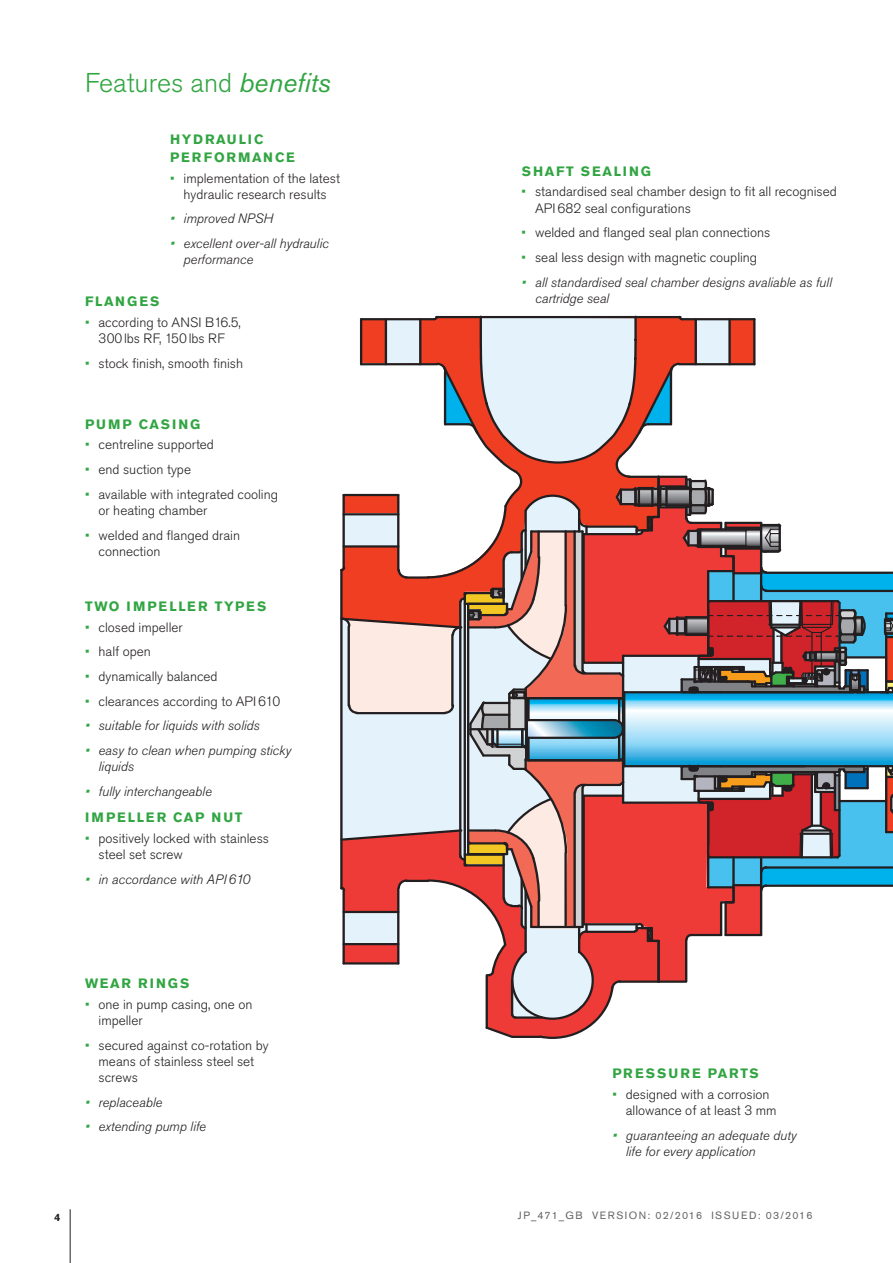
<style>
.page{position:relative;width:893px;height:1263px;background:#fff}
.page>*{position:absolute;margin:0;border:0;box-sizing:border-box;transform-origin:0 0}
.Headline__Large__gre{font:300 27px "Akzidenz Grotesk Pro";color:#32a543}
.Bullet_list__green_b{font:300 13.5px/16.2px "Akzidenz Grotesk Pro";color:#231f20}
.Bullet_list__green_b-2{font:italic 300 13.5px/16.2px "Akzidenz Grotesk Pro";color:#231f20}
.Headline__All_caps{font:700 13.5px/18px "Akzidenz Grotesk Pro";letter-spacing:.12em;color:#32a543}
.Headline__All_caps-2{font:700 13.5px "Akzidenz Grotesk Pro";letter-spacing:.14em;color:#32a543}
.Headline__All_caps-3{font:700 13.5px "Akzidenz Grotesk Pro";letter-spacing:.15em;color:#32a543}
.Page___version_no{font:10.5px "Akzidenz Grotesk Pro";letter-spacing:.14em;color:#636366}
.t1{font:700 10.5px "Akzidenz Grotesk Pro";color:#231f20}
.s1{font-weight:400;font-style:italic}
.s2{color:#32a543}
</style>
<div class="page">
<svg style="left:340px;top:316px;width:553px;height:723px"></svg>
<hr style="left:344px;top:513px;width:54px;height:2px;background:#231f20">
<hr style="left:344px;top:545px;width:54px;height:3px;background:#231f20">
<hr style="left:344px;top:911px;width:54px;height:2px;background:#231f20">
<hr style="left:344px;top:943px;width:54px;height:2px;background:#231f20">
<hr style="left:728px;top:319px;width:3px;height:45px;background:#231f20">
<hr style="left:695px;top:319px;width:2px;height:45px;background:#231f20">
<hr style="left:385px;top:319px;width:2px;height:45px;background:#231f20">
<hr style="left:419px;top:319px;width:2px;height:45px;background:#231f20">
<hr style="left:70px;top:1209px;width:1px;height:54px;background:#231f20">
<p class="Headline__Large__gre" style="left:85px;top:65px;width:247px">Features and <span class="s1">benefits</span></p>
<p class="Headline__All_caps" style="left:170px;top:130px;width:126px">HYDRAULIC<br>PERFORMANCE</p>
<p class="Bullet_list__green_b" style="left:170px;top:170px;width:171px;text-align:center"><span class="s2">•</span> implementation of the latest hydraulic research results</p>
<p class="Bullet_list__green_b-2" style="left:170px;top:211px;width:105px"><span class="s2">•</span> improved NPSH</p>
<p class="Bullet_list__green_b-2" style="left:184px;top:235px;width:147px;text-indent:-14px"><span class="s2">•</span> excellent over-all hydraulic performance</p>
<p class="Headline__All_caps" style="left:85px;top:292px;width:76px">FLANGES</p>
<p class="Bullet_list__green_b" style="left:85px;top:314px;width:157px;text-align:center"><span class="s2">•</span> according to ANSI B16.5,<br>300lbs RF, 150lbs RF</p>
<p class="Bullet_list__green_b" style="left:85px;top:355px;width:160px"><span class="s2">•</span> stock finish, smooth finish</p>
<p class="Headline__All_caps-3" style="left:85px;top:415px;width:117px">PUMP CASING</p>
<p class="Bullet_list__green_b" style="left:85px;top:437px;width:130px"><span class="s2">•</span> centreline supported</p>
<p class="Bullet_list__green_b" style="left:85px;top:461px;width:107px"><span class="s2">•</span> end suction type</p>
<p class="Bullet_list__green_b" style="left:99px;top:486px;width:181px;text-indent:-13px"><span class="s2">•</span> available with integrated cooling or heating chamber</p>
<p class="Bullet_list__green_b" style="left:99px;top:527px;width:143px;text-indent:-13px"><span class="s2">•</span> welded and flanged drain connection</p>
<p class="Headline__All_caps" style="left:85px;top:597px;width:183px">TWO IMPELLER TYPES</p>
<p class="Bullet_list__green_b" style="left:85px;top:619px;width:99px"><span class="s2">•</span> closed impeller</p>
<p class="Bullet_list__green_b" style="left:85px;top:643px;width:67px"><span class="s2">•</span> half open</p>
<p class="Bullet_list__green_b" style="left:85px;top:668px;width:134px"><span class="s2">•</span> dynamically balanced</p>
<p class="Bullet_list__green_b" style="left:85px;top:693px;width:197px"><span class="s2">•</span> clearances according to API610</p>
<p class="Bullet_list__green_b-2" style="left:85px;top:718px;width:176px"><span class="s2">•</span> suitable for liquids with solids</p>
<p class="Bullet_list__green_b-2" style="left:99px;top:742px;width:194px;text-indent:-13px"><span class="s2">•</span> easy to clean when pumping sticky liquids</p>
<p class="Bullet_list__green_b-2" style="left:85px;top:783px;width:128px"><span class="s2">•</span> fully interchangeable</p>
<p class="Headline__All_caps" style="left:85px;top:808px;width:159px">IMPELLER CAP NUT</p>
<p class="Bullet_list__green_b" style="left:99px;top:830px;width:172px;text-indent:-13px"><span class="s2">•</span> positively locked with stainless steel set screw</p>
<p class="Bullet_list__green_b-2" style="left:85px;top:871px;width:167px"><span class="s2">•</span> in accordance with API610</p>
<p class="Headline__All_caps-2" style="left:85px;top:975px;width:106px">WEAR RINGS</p>
<p class="Bullet_list__green_b" style="left:99px;top:996px;width:155px;text-indent:-13px"><span class="s2">•</span> one in pump casing, one on impeller</p>
<p class="Bullet_list__green_b" style="left:99px;top:1037px;width:172px;text-indent:-13px"><span class="s2">•</span> secured against co-rotation by means of stainless steel set screws</p>
<p class="Bullet_list__green_b-2" style="left:85px;top:1094px;width:79px"><span class="s2">•</span> replaceable</p>
<p class="Bullet_list__green_b-2" style="left:85px;top:1119px;width:122px"><span class="s2">•</span> extending pump life</p>
<p class="Headline__All_caps" style="left:522px;top:162px;width:131px">SHAFT SEALING</p>
<p class="Bullet_list__green_b" style="left:535px;top:184px;width:303px;text-indent:-14px"><span class="s2">•</span> standardised seal chamber design to fit all recognised<br>API682 seal configurations</p>
<p class="Bullet_list__green_b" style="left:522px;top:225px;width:250px"><span class="s2">•</span> welded and flanged seal plan connections</p>
<p class="Bullet_list__green_b" style="left:522px;top:249px;width:237px"><span class="s2">•</span> seal less design with magnetic coupling</p>
<p class="Bullet_list__green_b-2" style="left:535px;top:274px;width:298px;text-indent:-14px"><span class="s2">•</span> all standardised seal chamber designs avaliable as full cartridge seal</p>
<p class="Headline__All_caps-2" style="left:612px;top:1065px;width:148px">PRESSURE PARTS</p>
<p class="Bullet_list__green_b" style="left:626px;top:1086px;width:152px;text-indent:-14px"><span class="s2">•</span> designed with a corrosion allowance of at least 3 mm</p>
<p class="Bullet_list__green_b-2" style="left:626px;top:1127px;width:172px;text-indent:-14px"><span class="s2">•</span> guaranteeing an adequate duty life for every application</p>
<p class="t1" style="left:54px;top:1211px;width:7px">4</p>
<p class="Page___version_no" style="left:518px;top:1209px;width:296px">JP_471_GB VERSION: 02/2016 ISSUED: 03/2016</p>
</div>
